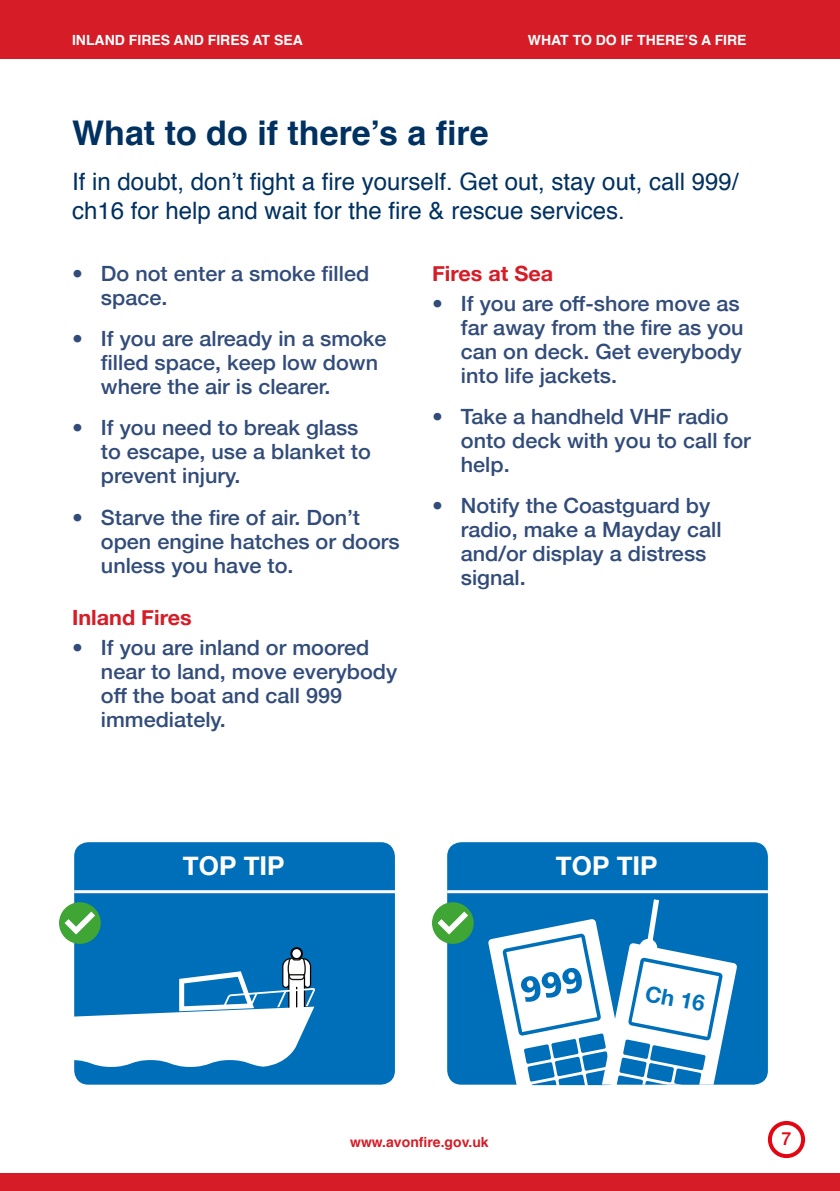
<style>
.page{position:relative;width:840px;height:1191px;background:#fff}
.page>*{position:absolute;margin:0;border:0;box-sizing:border-box;transform-origin:0 0}
.t1{font:700 34px "Helvetica";color:#003160}
.t2{font:700 26px "Helvetica Neue";color:#fff}
.t3{font:24px/28.8px "Helvetica";color:#003160}
.t4{font:700 22px "Helvetica Neue";color:#0073bc}
.t5{font:500 21px/24px "Helvetica Neue";color:#324c7a}
.t6{font:700 21px "Helvetica Neue";color:#d61c26}
.t7{font:500 18px "Helvetica Neue";color:#e30613}
.t8{font:700 14px "Helvetica";color:#fff}
.t9{font:700 14px "Helvetica";color:#d61c26}
</style>
<div class="page">
<div style="left:0;top:1174px;width:839px;height:17px;background:#d61c26"></div>
<div style="left:767px;top:1121px;width:37px;height:37px;border:4px solid #e30613;border-radius:50%"></div>
<div style="left:0;top:0;width:839px;height:59px;background:#d61c26"></div>
<div style="left:74px;top:842px;width:320px;height:242px;background:#006fb9;border-radius:14px"></div>
<hr style="left:74px;top:890px;width:320px;height:3px;background:#fff">
<div style="left:59px;top:902px;width:42px;height:42px;background:#3fa535;border-radius:50%"></div>
<svg style="left:65px;top:911px;width:30px;height:23px"></svg>
<div style="left:291px;top:948px;width:11px;height:11px;background:#fff;border-radius:50%"></div>
<div style="left:290px;top:947px;width:13px;height:13px;border:2px solid #000;border-radius:50%"></div>
<svg style="left:74px;top:956px;width:241px;height:111px"></svg>
<div style="left:447px;top:842px;width:320px;height:242px;background:#006fb9;border-radius:14px"></div>
<hr style="left:447px;top:890px;width:320px;height:3px;background:#fff">
<div style="left:432px;top:902px;width:41px;height:42px;background:#3fa535;border-radius:50%"></div>
<svg style="left:437px;top:911px;width:31px;height:23px"></svg>
<svg style="left:487px;top:899px;width:249px;height:186px"></svg>
<div style="left:639px;top:939px;width:18px;height:17px;background:#fff;border-radius:50%"></div>
<p class="t8" style="left:72px;top:28px;width:232px">INLAND FIRES AND FIRES AT SEA</p>
<p class="t8" style="left:527px;top:28px;width:220px">WHAT TO DO IF THERE’S A FIRE</p>
<p class="t8" style="left:71px;top:28px;width:116px">SMOKE ALARMS</p>
<p class="t8" style="left:527px;top:28px;width:243px">HOW TO PREVENT COMMON FIRES</p>
<h1 class="t1" style="left:72px;top:105px;width:418px">What to do if there’s a fire</h1>
<p class="t3" style="left:72px;top:168px;width:667px">If in doubt, don’t fight a fire yourself. Get out, stay out, call 999/ ch16 for help and wait for the fire &amp; rescue services.</p>
<p class="t5" style="left:101px;top:260px;width:270px;text-indent:-29px">• Do not enter a smoke filled space.</p>
<p class="t5" style="left:101px;top:325px;width:287px;text-indent:-29px">• If you are already in a smoke filled space, keep low down where the air is clearer.</p>
<p class="t5" style="left:101px;top:414px;width:271px;text-indent:-29px">• If you need to break glass to escape, use a blanket to prevent injury.</p>
<p class="t5" style="left:101px;top:503px;width:300px;text-indent:-29px">• Starve the fire of air. Don’t open engine hatches or doors unless you have to.</p>
<p class="t6" style="left:72px;top:601px;width:121px">Inland Fires</p>
<p class="t5" style="left:101px;top:633px;width:298px;text-indent:-29px">• If you are inland or moored near to land, move everybody off the boat and call 999 immediately.</p>
<p class="t6" style="left:432px;top:257px;width:123px">Fires at Sea</p>
<p class="t5" style="left:460px;top:290px;width:284px;text-indent:-29px">• If you are off-shore move as far away from the fire as you can on deck. Get everybody into life jackets.</p>
<p class="t5" style="left:460px;top:403px;width:291px;text-indent:-29px">• Take a handheld VHF radio onto deck with you to call for help.</p>
<p class="t5" style="left:460px;top:492px;width:262px;text-indent:-29px">• Notify the Coastguard by radio, make a Mayday call and/or display a distress signal.</p>
<p class="t2" style="left:183px;top:845px;width:103px">TOP TIP</p>
<p class="t2" style="left:555px;top:845px;width:103px">TOP TIP</p>
<p class="t9" style="left:350px;top:1131px;width:140px">www.avonfire.gov.uk</p>
<p class="t4" style="left:648px;top:975px;width:61px;rotate:11deg">Ch 16</p>
<p class="t7" style="left:781px;top:1123px;width:12px">7</p>
</div>
